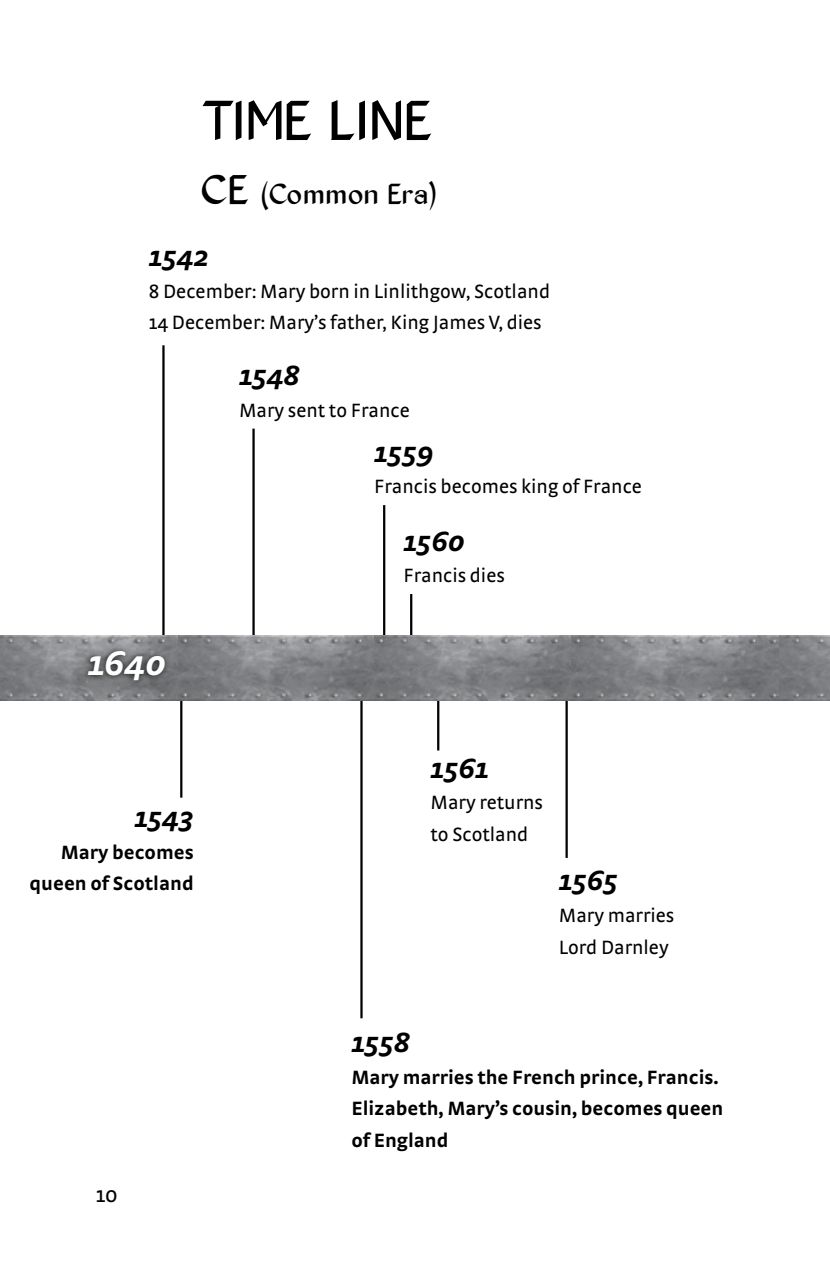
<style>
.page{position:relative;width:830px;height:1263px;background:#fff}
.page>*{position:absolute;margin:0;border:0;box-sizing:border-box;transform-origin:0 0}
.t1{font:60.75px "Kingthings Exeter";letter-spacing:.03em;color:#000}
.t2{font:italic 700 36px "Strada OT";color:#fff}
.t3{font:31.5px "Kingthings Exeter";letter-spacing:.03em;color:#000}
.t4{font:italic 700 29.25px "Strada OT";color:#000}
.t5{font:22.5px "Strada OT";color:#000}
.t6{font:20.25px/31.5px "Strada OT";color:#000}
.t7{font:700 20.25px/31.5px "Strada OT";color:#000;text-align:right}
.s1{font-size:45px}
</style>
<div class="page">
<hr style="left:162px;top:345px;width:2px;height:313px;background:#000">
<hr style="left:180px;top:660px;width:2px;height:138px;background:#000">
<img style="left:777px;top:636px;width:52px;height:64px">
<hr style="left:252px;top:429px;width:2px;height:228px;background:#000">
<hr style="left:360px;top:683px;width:2px;height:335px;background:#000">
<hr style="left:383px;top:505px;width:2px;height:140px;background:#000">
<hr style="left:410px;top:594px;width:2px;height:78px;background:#000">
<hr style="left:437px;top:673px;width:2px;height:77px;background:#000">
<hr style="left:565px;top:672px;width:2px;height:186px;background:#000">
<img style="left:0;top:636px;width:178px;height:64px">
<img style="left:178px;top:636px;width:196px;height:64px">
<img style="left:374px;top:636px;width:197px;height:64px">
<img style="left:571px;top:636px;width:206px;height:64px">
<div style="left:82px;top:647px;width:87px;height:39px;background:#000;opacity:.75"></div>
<h1 class="t1" style="left:202px;top:92px;width:229px">TIME LINE</h1>
<h3 class="t3" style="left:201px;top:179px;width:236px"><span class="s1">CE</span> (Common Era)</h3>
<h3 class="t4" style="left:149px;top:239px;width:61px">1542</h3>
<p class="t6" style="left:149px;top:275px;width:402px">8 December: Mary born in Linlithgow, Scotland<br>14 December: Mary’s father, King James V, dies</p>
<h3 class="t4" style="left:239px;top:358px;width:62px">1548</h3>
<p class="t6" style="left:239px;top:394px;width:172px">Mary sent to France</p>
<h3 class="t4" style="left:374px;top:434px;width:61px">1559</h3>
<p class="t6" style="left:374px;top:471px;width:269px">Francis becomes king of France</p>
<h2 class="t2" style="left:88px;top:642px;width:80px">1640</h2>
<h3 class="t4" style="left:134px;top:800px;width:61px">1543</h3>
<p class="t7" style="left:30px;top:836px;width:166px">Mary becomes queen of Scotland</p>
<p class="t5" style="left:96px;top:1182px;width:23px">10</p>
<h3 class="t4" style="left:403px;top:523px;width:63px">1560</h3>
<p class="t6" style="left:403px;top:560px;width:103px">Francis dies</p>
<h3 class="t4" style="left:430px;top:751px;width:60px">1561</h3>
<p class="t6" style="left:430px;top:787px;width:114px">Mary returns to Scotland</p>
<h3 class="t4" style="left:558px;top:863px;width:61px">1565</h3>
<p class="t6" style="left:558px;top:900px;width:117px">Mary marries<br>Lord Darnley</p>
<h3 class="t4" style="left:351px;top:1025px;width:60px">1558</h3>
<p class="t7" style="left:351px;top:1061px;width:373px;text-align:left">Mary marries the French prince, Francis.<br>Elizabeth, Mary’s cousin, becomes queen of England</p>
</div>
